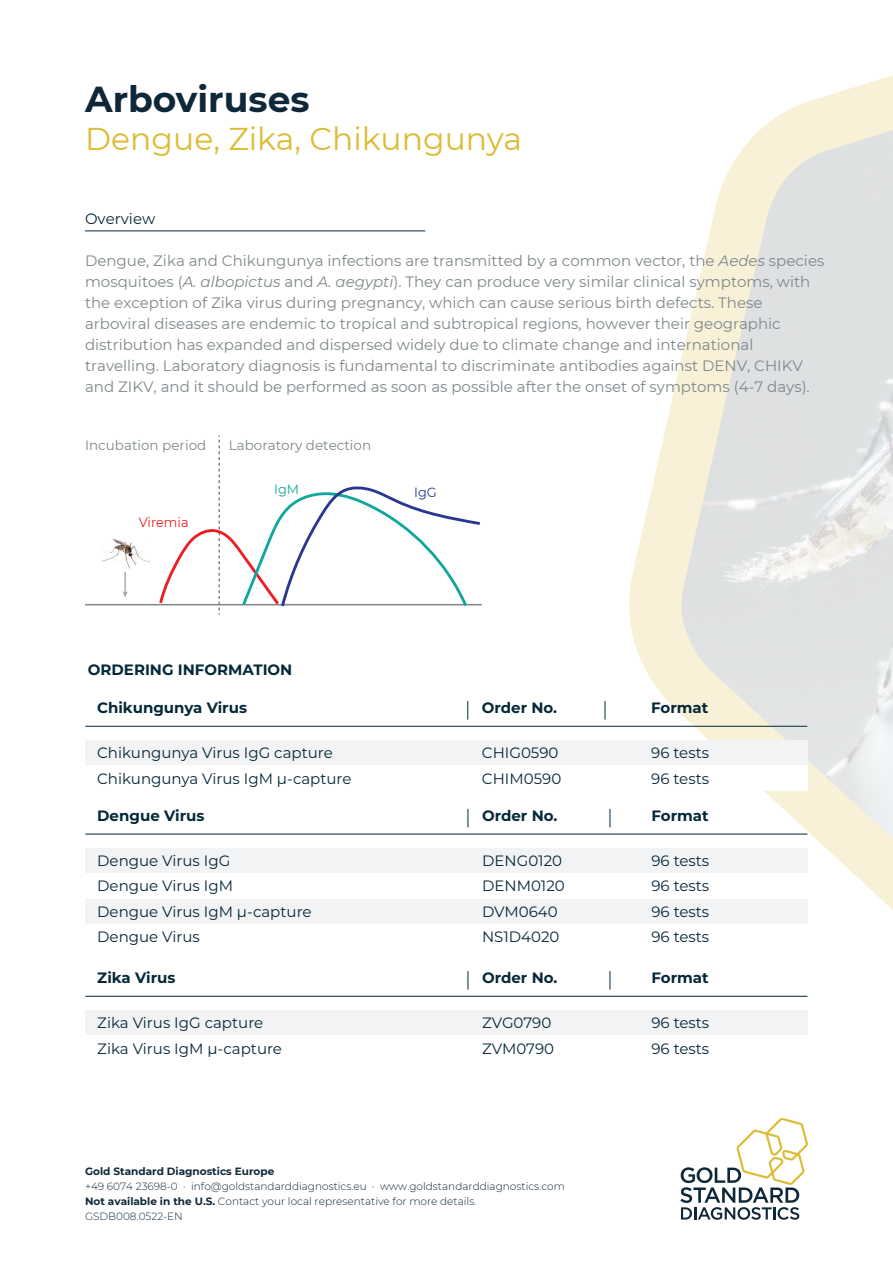
<style>
.page{position:relative;width:893px;height:1263px;background:#fff}
.page>*{position:absolute;margin:0;border:0;box-sizing:border-box;transform-origin:0 0}
.t1{font:700 36px "Montserrat";color:#0e2839}
.t2{font:31.5px "Montserrat";color:#dcbc34}
.t3{font:15px/21px "Montserrat";color:#7f878b}
.t4{font:15px/25.5px "Montserrat";color:#052839}
.t5{font:700 15px "Montserrat";color:#052839}
.t6{font:13.5px "Montserrat";color:#7f878b}
.t7{font:13.35px "Montserrat";color:#ee1d23;scale:.96 1}
.t8{font:13.35px "Montserrat";color:#12a79d;scale:.96 1}
.t9{font:13.35px "Montserrat";color:#283890;scale:.96 1}
.t10{font:300 10.5px/15px "Montserrat";color:#0e2839}
.t11{font:700 10.5px "Montserrat";color:#0e2839}
.s1{font-style:italic}
.s2{font-weight:700}
</style>
<div class="page">
<svg style="left:617px;top:75px;width:276px;height:922px"></svg>
<hr style="left:85px;top:231px;width:340px;height:1px;background:#052839">
<hr style="left:85px;top:726px;width:722px;height:1px;background:#052839">
<svg style="left:467px;top:701px;width:1px;height:19px"></svg>
<svg style="left:605px;top:701px;width:1px;height:19px"></svg>
<div style="left:85px;top:740px;width:723px;height:26px;background:#f2f3f4"></div>
<div style="left:85px;top:766px;width:723px;height:25px;background:#fff"></div>
<div style="left:85px;top:899px;width:723px;height:25px;background:#f2f3f4"></div>
<div style="left:85px;top:924px;width:723px;height:26px;background:#fff"></div>
<svg style="left:468px;top:809px;width:1px;height:18px"></svg>
<svg style="left:610px;top:809px;width:1px;height:18px"></svg>
<div style="left:85px;top:848px;width:723px;height:25px;background:#f2f3f4"></div>
<div style="left:85px;top:873px;width:723px;height:26px;background:#fff"></div>
<svg style="left:468px;top:971px;width:1px;height:19px"></svg>
<svg style="left:610px;top:971px;width:1px;height:19px"></svg>
<div style="left:85px;top:1010px;width:723px;height:26px;background:#f2f3f4"></div>
<hr style="left:85px;top:996px;width:722px;height:1px;background:#052839">
<hr style="left:85px;top:834px;width:722px;height:1px;background:#052839">
<hr style="left:85px;top:604px;width:397px;height:1px;background:#7f878b">
<img style="left:102px;top:539px;width:48px;height:30px">
<hr style="left:124px;top:572px;width:2px;height:21px;background:#a8a9ad">
<svg style="left:123px;top:591px;width:5px;height:7px"></svg>
<svg style="left:157px;top:435px;width:325px;height:180px"></svg>
<svg style="left:680px;top:1118px;width:128px;height:102px"></svg>
<h1 class="t1" style="left:85px;top:73px;width:226px">Arboviruses</h1>
<h2 class="t2" style="left:85px;top:117px;width:438px">Dengue, Zika, Chikungunya</h2>
<p class="t4" style="left:85px;top:205px;width:72px">Overview</p>
<p class="t3" style="left:85px;top:249px;width:741px">Dengue, Zika and Chikungunya infections are transmitted by a common vector, the <span class="s1">Aedes</span> species mosquitoes (<span class="s1">A. albopictus</span> and <span class="s1">A. aegypti</span>). They can produce very similar clinical symptoms, with the exception of Zika virus during pregnancy, which can cause serious birth defects. These arboviral diseases are endemic to tropical and subtropical regions, however their geographic distribution has expanded and dispersed widely due to climate change and international travelling. Laboratory diagnosis is fundamental to discriminate antibodies against DENV, CHIKV and ZIKV, and it should be performed as soon as possible after the onset of symptoms (4-7 days).</p>
<p class="t6" style="left:85px;top:436px;width:123px">Incubation period</p>
<p class="t6" style="left:229px;top:436px;width:144px">Laboratory detection</p>
<p class="t7" style="left:139px;top:513px;width:53px">Viremia</p>
<p class="t8" style="left:274px;top:480px;width:27px">IgM</p>
<p class="t9" style="left:414px;top:483px;width:25px">IgG</p>
<p class="t5" style="left:88px;top:659px;width:206px">ORDERING INFORMATION</p>
<p class="t5" style="left:97px;top:697px;width:151px">Chikungunya Virus</p>
<p class="t5" style="left:482px;top:697px;width:77px">Order No.</p>
<p class="t5" style="left:651px;top:697px;width:59px">Format</p>
<p class="t4" style="left:97px;top:739px;width:256px">Chikungunya Virus IgG capture<br>Chikungunya Virus IgM μ-capture</p>
<p class="t4" style="left:482px;top:739px;width:81px">CHIG0590<br>CHIM0590</p>
<p class="t4" style="left:651px;top:739px;width:59px">96 tests<br>96 tests</p>
<p class="t5" style="left:97px;top:805px;width:109px">Dengue Virus</p>
<p class="t5" style="left:482px;top:805px;width:77px">Order No.</p>
<p class="t5" style="left:651px;top:805px;width:59px">Format</p>
<p class="t4" style="left:97px;top:847px;width:216px">Dengue Virus IgG<br>Dengue Virus IgM<br>Dengue Virus IgM μ-capture<br>Dengue Virus</p>
<p class="t4" style="left:482px;top:847px;width:84px">DENG0120<br>DENM0120<br>DVM0640<br>NS1D4020</p>
<p class="t4" style="left:651px;top:847px;width:59px;text-align:justify">96 tests 96 tests 96 tests 96 tests</p>
<p class="t5" style="left:97px;top:967px;width:80px">Zika Virus</p>
<p class="t5" style="left:482px;top:967px;width:77px">Order No.</p>
<p class="t5" style="left:651px;top:967px;width:59px">Format</p>
<p class="t4" style="left:97px;top:1009px;width:186px">Zika Virus IgG capture<br>Zika Virus IgM μ-capture</p>
<p class="t4" style="left:482px;top:1009px;width:74px">ZVG0790<br>ZVM0790</p>
<p class="t4" style="left:651px;top:1009px;width:59px">96 tests<br>96 tests</p>
<p class="t11" style="left:85px;top:1164px;width:191px">Gold Standard Diagnostics Europe</p>
<p class="t10" style="left:85px;top:1179px;width:481px">+49 6074 23698-0 · info@goldstandarddiagnostics.eu · www.goldstandarddiagnostics.com<br><span class="s2">Not available in the U.S.</span> Contact your local representative for more details.<br>GSDB008.0522-EN</p>
</div>
